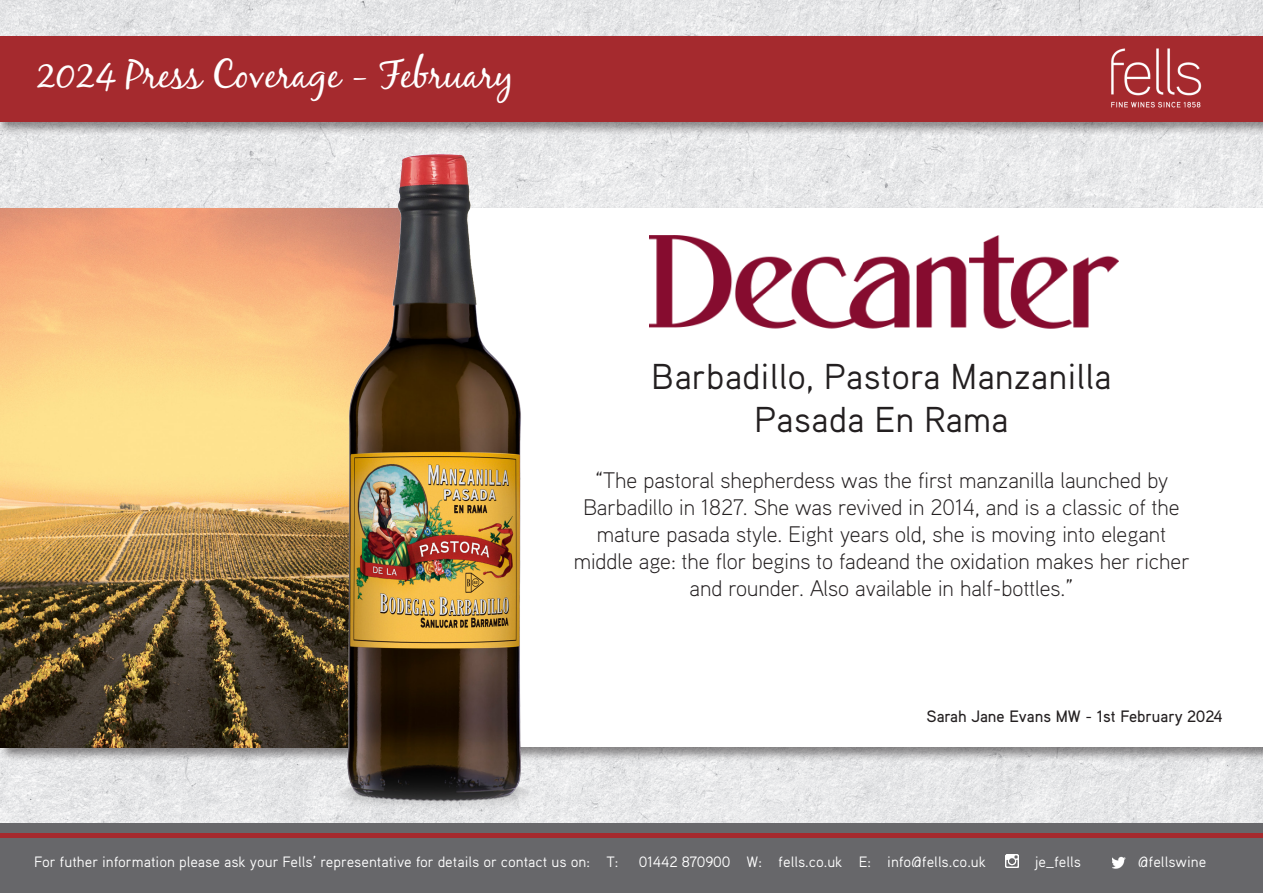
<style>
.page{position:relative;width:1263px;height:893px;background:#fff}
.page>*{position:absolute;margin:0;border:0;box-sizing:border-box;transform-origin:0 0}
.t1{font:39px "Black Jack";color:#fff}
.t2{font:36px "Aaux Pro OT";color:#231f20}
.t3{font:300 22.5px/27px "Aaux Pro OT";color:#231f20;text-align:center}
.t4{font:500 16.5px "Aaux Pro OT";color:#231f20}
.t5{font:15px "Aaux Pro OT";color:#fff}
</style>
<div class="page">
<img style="left:0;top:0;width:1263px;height:824px">
<div style="left:0;top:824px;width:1263px;height:69px;background:#67676a"></div>
<div style="left:0;top:833px;width:1263px;height:5px;background:#a52a2e"></div>
<img style="left:1112px;top:856px;width:13px;height:13px">
<img style="left:1005px;top:854px;width:14px;height:14px">
<div style="left:454px;top:206px;width:809px;height:555px;background:#231f20;opacity:.5"></div>
<div style="left:456px;top:208px;width:807px;height:539px;background:#fff"></div>
<img style="left:649px;top:235px;width:469px;height:94px">
<div style="left:0;top:206px;width:470px;height:556px;background:#231f20;opacity:.5"></div>
<img style="left:0;top:208px;width:320px;height:539px">
<img style="left:320px;top:140px;width:269px;height:674px">
<div style="left:0;top:34px;width:1263px;height:101px;background:#231f20;opacity:.49"></div>
<div style="left:0;top:36px;width:1263px;height:85px;background:#a52a2e"></div>
<img style="left:1084px;top:31px;width:179px;height:77px">
<p class="t1" style="left:36px;top:50px;width:479px">2024 Press Coverage - February</p>
<p class="t2" style="left:651px;top:354px;width:462px">Barbadillo, Pastora Manzanilla</p>
<p class="t2" style="left:754px;top:397px;width:256px">Pasada En Rama</p>
<p class="t3" style="left:595px;top:466px;width:574px">“The pastoral shepherdess was the first manzanilla launched by</p>
<p class="t3" style="left:583px;top:493px;width:598px">Barbadillo in 1827. She was revived in 2014, and is a classic of the mature pasada style. Eight years old, she is moving into elegant</p>
<p class="t3" style="left:574px;top:547px;width:617px">middle age: the flor begins to fadeand the oxidation makes her richer and rounder. Also available in half-bottles.”</p>
<p class="t4" style="left:926px;top:706px;width:298px">Sarah Jane Evans MW - 1st February 2024</p>
<p class="t5" style="left:34px;top:852px;width:557px">For futher information please ask your Fells’ representative for details or contact us on:</p>
<p class="t5" style="left:606px;top:852px;width:14px">T:</p>
<p class="t5" style="left:639px;top:852px;width:349px">01442 870900 W: fells.co.uk E: info@fells.co.uk</p>
<p class="t5" style="left:1035px;top:852px;width:48px">je_fells</p>
<p class="t5" style="left:1138px;top:852px;width:70px">@fellswine</p>
</div>
